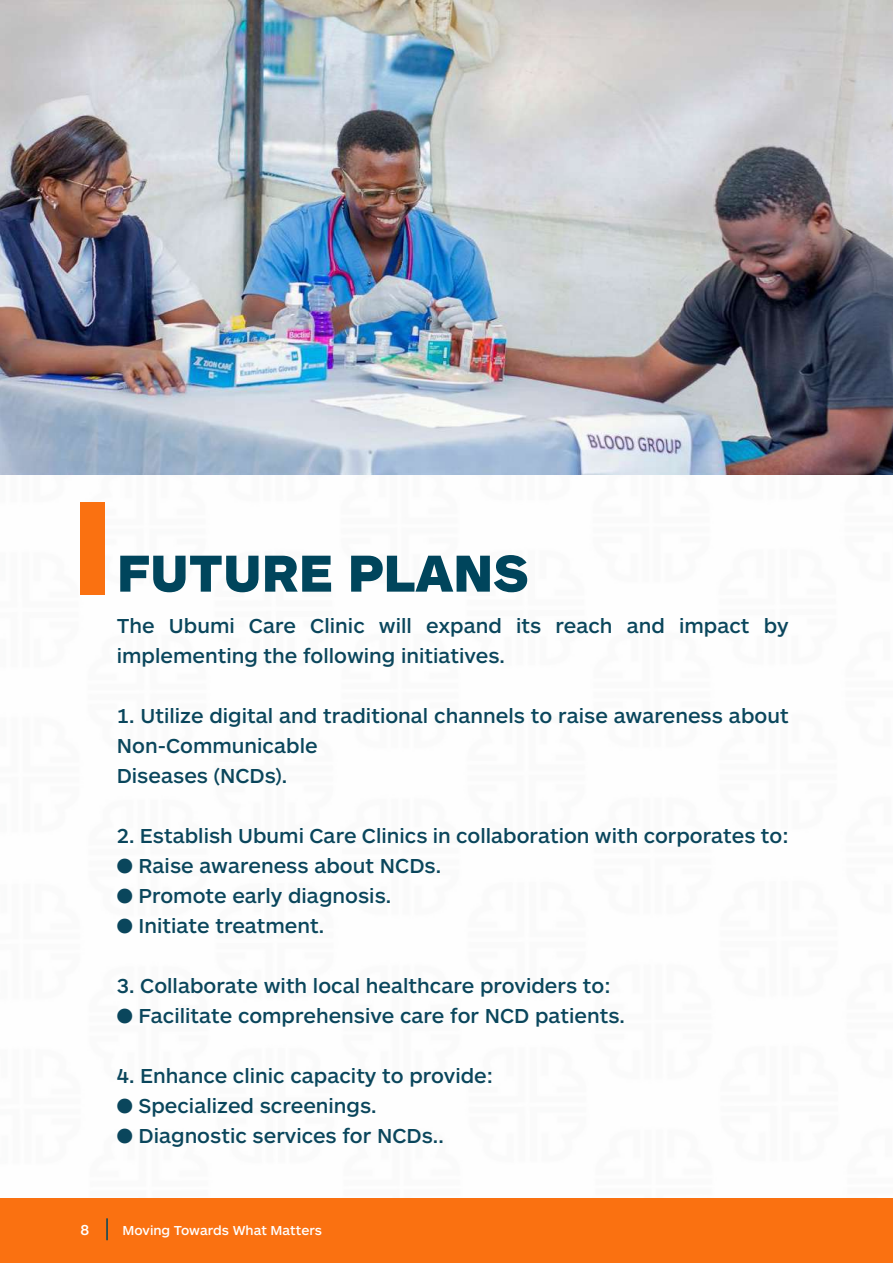
<style>
.page{position:relative;width:893px;height:1263px;background:#fff}
.page>*{position:absolute;margin:0;border:0;box-sizing:border-box;transform-origin:0 0}
.t1{font:900 54px "ARS Maquette Pro";color:#00455c}
.t2{font:500 21px/30px "ARS Maquette Pro";color:#0a465c}
.t3{font:500 15px "ARS Maquette Pro";color:#fff}
.t4{font:500 13.5px "ARS Maquette Pro";color:#fff}
</style>
<div class="page">
<div style="left:0;top:1199px;width:893px;height:64px;background:#fa7111"></div>
<hr style="left:106px;top:1218px;width:2px;height:22px;background:#00455c">
<img style="left:0;top:0;width:893px;height:474px">
<div style="left:81px;top:502px;width:24px;height:92px;background:#fa7111"></div>
<h1 class="t1" style="left:117px;top:538px;width:413px">FUTURE PLANS</h1>
<p class="t2" style="left:117px;top:610px;width:673px">The Ubumi Care Clinic will expand its reach and impact by implementing the following initiatives.</p>
<p class="t2" style="left:117px;top:700px;width:673px">1. Utilize digital and traditional channels to raise awareness about<br>Non-Communicable<br>Diseases (NCDs).</p>
<p class="t2" style="left:117px;top:820px;width:673px">2. Establish Ubumi Care Clinics in collaboration with corporates to:</p>
<p class="t2" style="left:117px;top:850px;width:326px">● Raise awareness about NCDs.</p>
<p class="t2" style="left:117px;top:880px;width:276px">● Promote early diagnosis.</p>
<p class="t2" style="left:117px;top:910px;width:209px">● Initiate treatment.</p>
<p class="t2" style="left:117px;top:970px;width:495px">3. Collaborate with local healthcare providers to:</p>
<p class="t2" style="left:117px;top:1000px;width:510px">● Facilitate comprehensive care for NCD patients.</p>
<p class="t2" style="left:117px;top:1060px;width:378px">4. Enhance clinic capacity to provide:</p>
<p class="t2" style="left:117px;top:1090px;width:261px">● Specialized screenings.</p>
<p class="t2" style="left:117px;top:1120px;width:328px">● Diagnostic services for NCDs..</p>
<p class="t3" style="left:81px;top:1220px;width:10px">8</p>
<p class="t4" style="left:122px;top:1221px;width:201px">Moving Towards What Matters</p>
</div>
